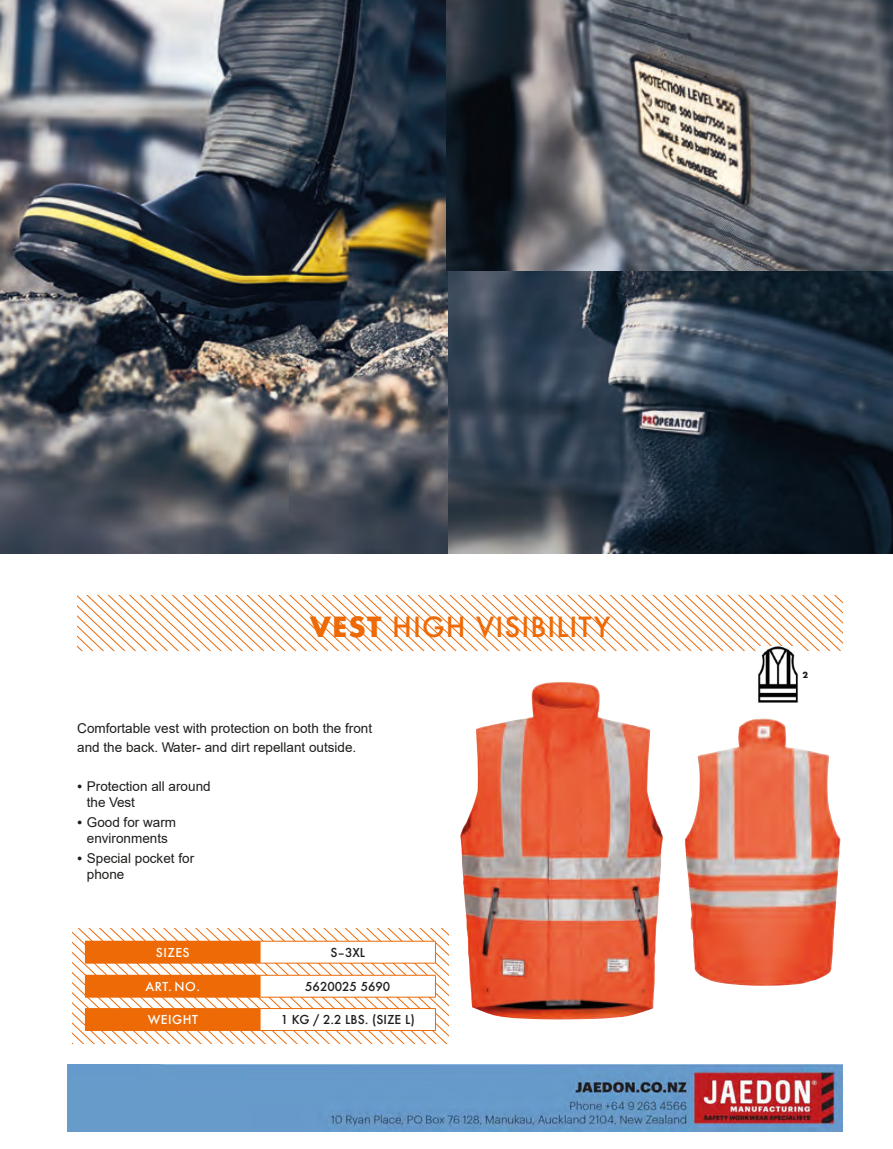
<style>
.page{position:relative;width:893px;height:1149px;background:#fff}
.page>*{position:absolute;margin:0;border:0;box-sizing:border-box;transform-origin:0 0}
.t1{font:500 27px "Futura";letter-spacing:.04em;color:#ed6a07}
.t2{font:13.5px/16.2px "Arial";color:#1d1d1b}
.t3{font:500 12px "Futura";color:#1d1d1b}
.t4{font:500 12px "Futura";letter-spacing:.04em;color:#fff}
.t5{font:700 8.25px "Futura";color:#1d1d1b}
.s1{font-weight:700}
.s2{font-family:"Adobe Garamond"}
</style>
<div class="page">
<svg style="left:73px;top:928px;width:376px;height:115px"></svg>
<div style="left:85px;top:940px;width:175px;height:22px;background:#ed6a07"></div>
<div style="left:260px;top:940px;width:175px;height:22px;background:#fff"></div>
<hr style="left:260px;top:940px;width:176px;height:1px;background:#ed6a07">
<svg style="left:260px;top:941px;width:1px;height:21px"></svg>
<svg style="left:435px;top:941px;width:1px;height:21px"></svg>
<hr style="left:85px;top:962px;width:175px;height:1px;background:#ed6a07">
<hr style="left:260px;top:962px;width:176px;height:1px;background:#ed6a07">
<div style="left:85px;top:974px;width:175px;height:22px;background:#ed6a07"></div>
<div style="left:260px;top:974px;width:175px;height:22px;background:#fff"></div>
<hr style="left:260px;top:974px;width:176px;height:1px;background:#ed6a07">
<svg style="left:260px;top:975px;width:1px;height:21px"></svg>
<svg style="left:435px;top:975px;width:1px;height:21px"></svg>
<hr style="left:85px;top:996px;width:175px;height:1px;background:#ed6a07">
<hr style="left:260px;top:996px;width:176px;height:1px;background:#ed6a07">
<div style="left:85px;top:1008px;width:175px;height:22px;background:#ed6a07"></div>
<div style="left:260px;top:1008px;width:175px;height:22px;background:#fff"></div>
<hr style="left:85px;top:1007px;width:175px;height:1px;background:#ed6a07">
<hr style="left:260px;top:1007px;width:176px;height:1px;background:#ed6a07">
<svg style="left:260px;top:1008px;width:1px;height:21px"></svg>
<svg style="left:435px;top:1008px;width:1px;height:21px"></svg>
<hr style="left:260px;top:1029px;width:176px;height:1px;background:#ed6a07">
<img style="left:1px;top:0;width:892px;height:553px">
<svg style="left:77px;top:595px;width:766px;height:55px"></svg>
<img style="left:460px;top:682px;width:204px;height:337px">
<img style="left:685px;top:718px;width:155px;height:267px">
<img style="left:756px;top:646px;width:45px;height:57px">
<img style="left:68px;top:1064px;width:774px;height:66px">
<h1 class="t1" style="left:310px;top:608px;width:302px"><span class="s1">VEST</span> HIGH VISIBILITY</h1>
<p class="t2" style="left:77px;top:718px;width:296px;line-height:18.9px">Comfortable vest with protection on both the front and the back. Water- and dirt repellant outside.</p>
<p class="t2" style="left:87px;top:778px;width:125px;text-indent:-10px"><span class="s2">•</span> Protection all around the Vest</p>
<p class="t2" style="left:77px;top:814px;width:100px;text-align:center"><span class="s2">•</span> Good for warm environments</p>
<p class="t2" style="left:87px;top:850px;width:109px;text-indent:-10px"><span class="s2">•</span> Special pocket for phone</p>
<p class="t4" style="left:156px;top:944px;width:35px">SIZES</p>
<p class="t3" style="left:330px;top:944px;width:36px">S–3XL</p>
<p class="t4" style="left:145px;top:978px;width:56px">ART. NO.</p>
<p class="t3" style="left:305px;top:978px;width:87px">5620025 5690</p>
<p class="t4" style="left:148px;top:1011px;width:52px">WEIGHT</p>
<p class="t3" style="left:281px;top:1011px;width:135px">1 KG / 2.2 LBS. (SIZE L)</p>
<p class="t5" style="left:802px;top:668px;width:7px">2</p>
</div>
